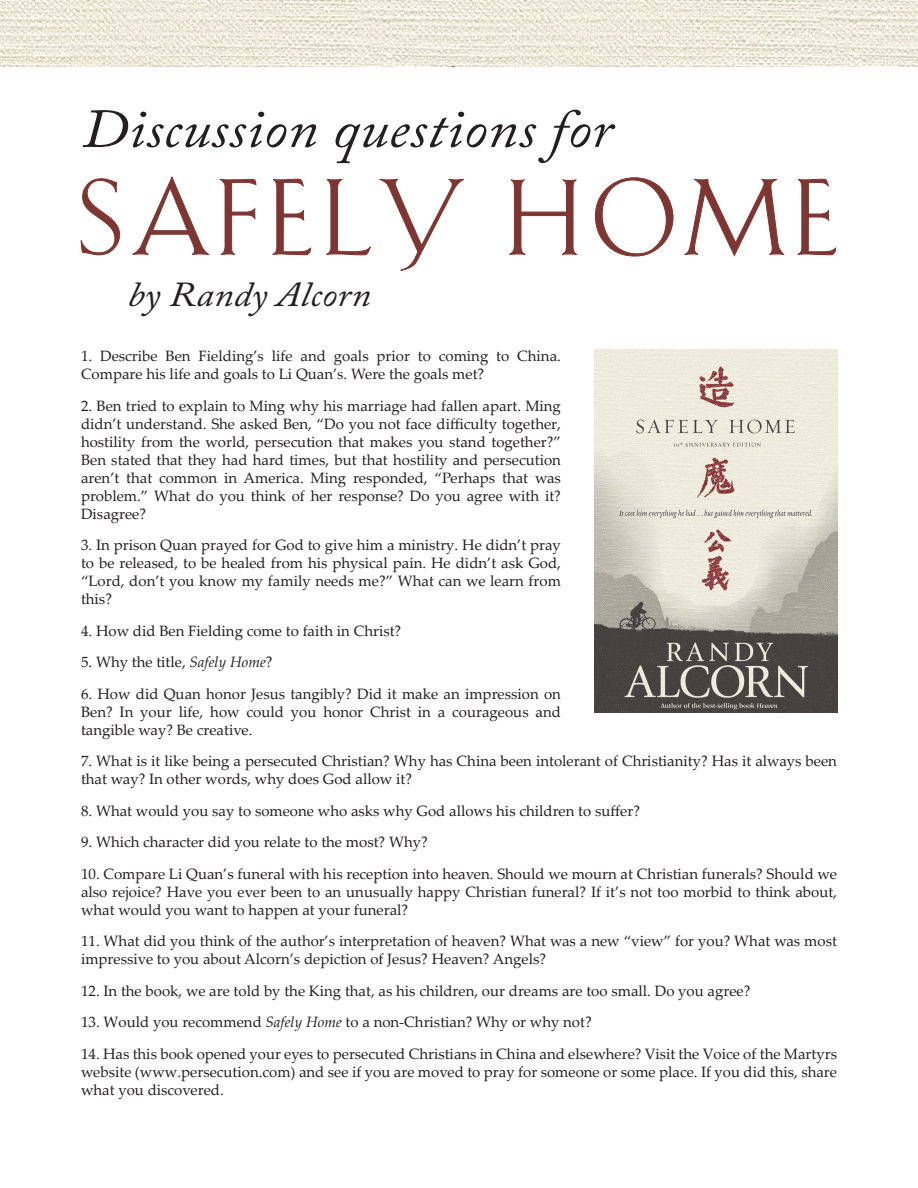
<style>
.page{position:relative;width:918px;height:1188px;background:#fff}
.page>*{position:absolute;margin:0;border:0;box-sizing:border-box;transform-origin:0 0}
.t1{font:110.25px "DH Schneidler Initials";letter-spacing:.08em;color:#7d3632}
.t2{font:italic 54.45px "Adobe Caslon Pro";letter-spacing:.01em;color:#231f20;scale:1.08 1}
.t3{font:italic 34.8px "Adobe Caslon Pro";letter-spacing:.01em;color:#231f20;scale:1.08 1}
.t4{font:15px/18px "Palatino Linotype";color:#231f20;text-align:justify}
.s1{font-style:italic}
</style>
<div class="page">
<svg style="left:81px;top:178px;width:39px;height:78px"></svg>
<svg style="left:132px;top:176px;width:78px;height:79px"></svg>
<svg style="left:219px;top:178px;width:38px;height:77px"></svg>
<svg style="left:272px;top:178px;width:39px;height:78px"></svg>
<svg style="left:325px;top:178px;width:139px;height:93px"></svg>
<svg style="left:509px;top:179px;width:69px;height:77px"></svg>
<svg style="left:595px;top:177px;width:79px;height:80px"></svg>
<svg style="left:683px;top:178px;width:102px;height:79px"></svg>
<svg style="left:797px;top:178px;width:39px;height:78px"></svg>
<img style="left:595px;top:350px;width:243px;height:363px">
<img style="left:0;top:0;width:918px;height:66px">
<p class="t2" style="left:82px;top:96px;width:492px">Discussion questions for</p>
<p class="t1" style="left:78px;top:168px;width:761px">SAFELY HOME</p>
<p class="t3" style="left:128px;top:273px;width:226px">by Randy Alcorn</p>
<p class="t4" style="left:81px;top:347px;width:481px">1. Describe Ben Fielding’s life and goals prior to coming to China.<br>Compare his life and goals to Li Quan’s. Were the goals met?</p>
<p class="t4" style="left:81px;top:396px;width:482px">2. Ben tried to explain to Ming why his marriage had fallen apart. Ming didn’t understand. She asked Ben, “Do you not face difficulty together, hostility from the world, persecution that makes you stand together?” Ben stated that they had hard times, but that hostility and persecution aren’t that common in America. Ming responded, “Perhaps that was problem.” What do you think of her response? Do you agree with it?<br>Disagree?</p>
<p class="t4" style="left:81px;top:536px;width:482px">3. In prison Quan prayed for God to give him a ministry. He didn’t pray to be released, to be healed from his physical pain. He didn’t ask God, “Lord, don’t you know my family needs me?” What can we learn from this?</p>
<p class="t4" style="left:81px;top:621px;width:322px">4. How did Ben Fielding come to faith in Christ?</p>
<p class="t4" style="left:81px;top:653px;width:193px">5. Why the title, <span class="s1">Safely Home</span>?</p>
<p class="t4" style="left:81px;top:684px;width:482px">6. How did Quan honor Jesus tangibly? Did it make an impression on Ben? In your life, how could you honor Christ in a courageous and tangible way? Be creative.</p>
<p class="t4" style="left:81px;top:752px;width:758px">7. What is it like being a persecuted Christian? Why has China been intolerant of Christianity? Has it always been that way? In other words, why does God allow it?</p>
<p class="t4" style="left:81px;top:801px;width:561px">8. What would you say to someone who asks why God allows his children to suffer?</p>
<p class="t4" style="left:81px;top:833px;width:348px">9. Which character did you relate to the most? Why?</p>
<p class="t4" style="left:81px;top:864px;width:758px">10. Compare Li Quan’s funeral with his reception into heaven. Should we mourn at Christian funerals? Should we also rejoice? Have you ever been to an unusually happy Christian funeral? If it’s not too morbid to think about, what would you want to happen at your funeral?</p>
<p class="t4" style="left:81px;top:932px;width:757px">11. What did you think of the author’s interpretation of heaven? What was a new “view” for you? What was most impressive to you about Alcorn’s depiction of Jesus? Heaven? Angels?</p>
<p class="t4" style="left:81px;top:981px;width:671px">12. In the book, we are told by the King that, as his children, our dreams are too small. Do you agree?</p>
<p class="t4" style="left:81px;top:1013px;width:512px">13. Would you recommend <span class="s1">Safely Home</span> to a non-Christian? Why or why not?</p>
<p class="t4" style="left:81px;top:1044px;width:758px">14. Has this book opened your eyes to persecuted Christians in China and elsewhere? Visit the Voice of the Martyrs website (www.persecution.com) and see if you are moved to pray for someone or some place. If you did this, share what you discovered.</p>
</div>
